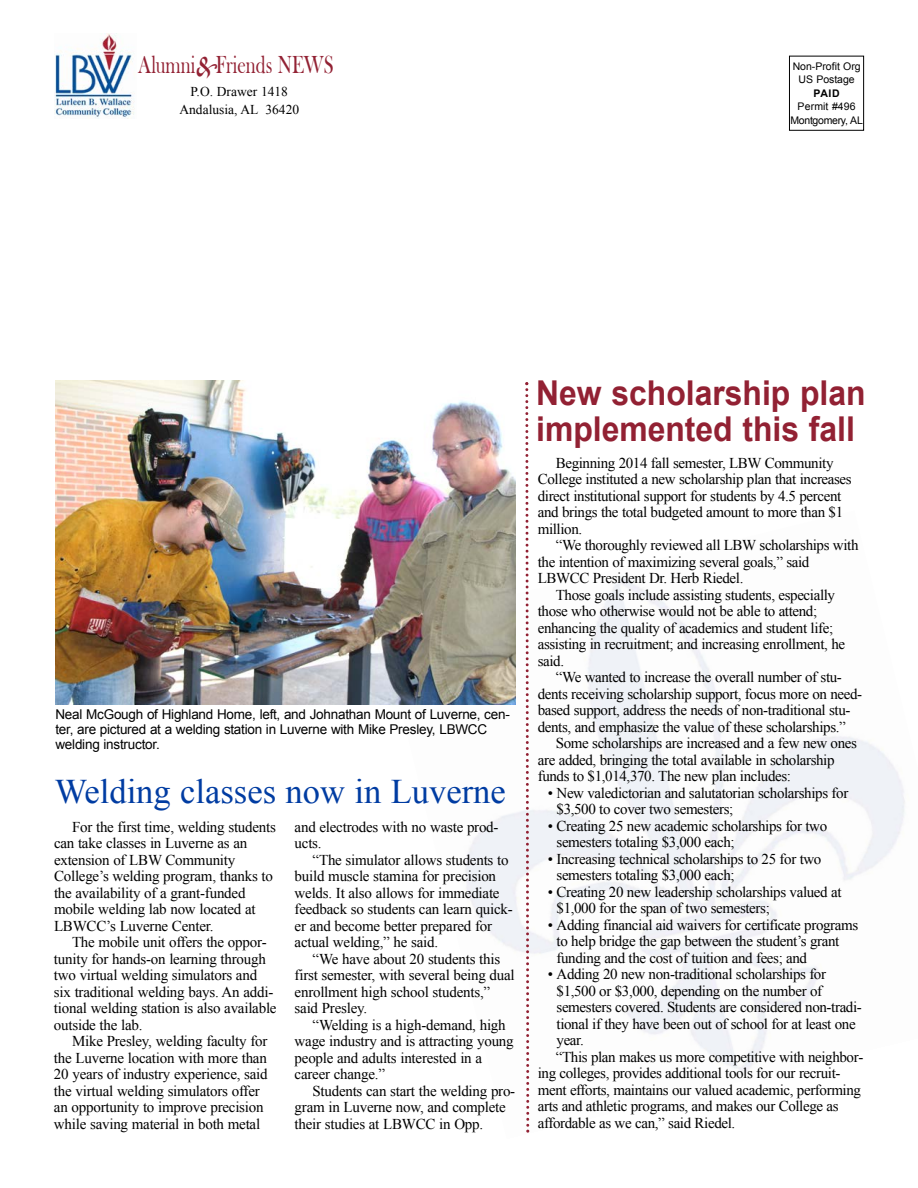
<style>
.page{position:relative;width:918px;height:1188px;background:#fff}
.page>*{position:absolute;margin:0;border:0;box-sizing:border-box;transform-origin:0 0}
.t1{font:34.5px "Times New Roman";color:#003ca2}
.t2{font:700 34.2px/36px "Arial";color:#922133;scale:.93 1}
.t3{font:25.35px "Bask Old Face";color:#922133;scale:.75 1}
.t4{font:15px/16.5px "Times New Roman";letter-spacing:-.025em;color:#000}
.t5{font:13.5px/15px "Arial";letter-spacing:-.015em;color:#000}
.t6{font:13.5px/18px "Times New Roman";color:#000;text-align:center}
.t7{font:10.5px/13.5px "Arial";letter-spacing:-.03em;color:#000;text-align:center}
.t8{font:10.5px/13.5px "Arial";color:#000;text-align:center}
.t9{font:700 10.5px "Arial";color:#000}
</style>
<div class="page">
<img style="left:381px;top:576px;width:524px;height:497px">
<img style="left:54px;top:34px;width:80px;height:84px">
<div style="left:789px;top:56px;width:75px;height:75px;border:1px solid #000"></div>
<img style="left:56px;top:381px;width:460px;height:323px">
<svg style="left:524px;top:382px;width:7px;height:751px"></svg>
<h3 class="t3" style="left:138px;top:54px;width:262px">Alumni Friends NEWS</h3>
<p class="t8" style="left:793px;top:59px;width:69px">Non-Profit Org<br>US Postage</p>
<p class="t9" style="left:814px;top:87px;width:28px">PAID</p>
<p class="t7" style="left:790px;top:100px;width:74px">Permit #496<br>Montgomery, AL</p>
<p class="t6" style="left:179px;top:82px;width:121px">P.O. Drawer 1418<br>Andalusia, AL 36420</p>
<p class="t5" style="left:55px;top:707px;width:456px">Neal McGough of Highland Home, left, and Johnathan Mount of Luverne, cen&shy;ter, are pictured at a welding station in Luverne with Mike Presley, LBWCC welding instructor.</p>
<h1 class="t1" style="left:55px;top:772px;width:453px">Welding classes now in Luverne</h1>
<p class="t4" style="left:54px;top:818px;width:224px;text-indent:18px">For the first time, welding students can take classes in Luverne as an extension of LBW Community<br>College’s welding program, thanks to the availability of a grant-funded mobile welding lab now located at<br>LBWCC’s Luverne Center.</p>
<p class="t4" style="left:54px;top:934px;width:224px;text-indent:18px">The mobile unit offers the oppor&shy;tunity for hands-on learning through two virtual welding simulators and six traditional welding bays. An addi&shy;tional welding station is also available outside the lab.</p>
<p class="t4" style="left:54px;top:1033px;width:215px;text-indent:18px">Mike Presley, welding faculty for the Luverne location with more than 20 years of industry experience, said the virtual welding simulators offer an opportunity to improve precision while saving material in both metal</p>
<p class="t4" style="left:295px;top:818px;width:205px">and electrodes with no waste prod&shy;ucts.</p>
<p class="t4" style="left:295px;top:851px;width:220px;text-indent:18px">“The simulator allows students to build muscle stamina for precision welds. It also allows for immediate feedback so students can learn quick&shy;er and become better prepared for actual welding,” he said.</p>
<p class="t4" style="left:295px;top:950px;width:222px;text-indent:18px">“We have about 20 students this first semester, with several being dual enrollment high school students,” said Presley.</p>
<p class="t4" style="left:295px;top:1016px;width:221px;text-indent:18px">“Welding is a high-demand, high wage industry and is attracting young people and adults interested in a career change.”</p>
<p class="t4" style="left:295px;top:1082px;width:222px;text-indent:18px">Students can start the welding pro&shy;gram in Luverne now, and complete their studies at LBWCC in Opp.</p>
<h2 class="t2" style="left:536px;top:375px;width:356px">New scholarship plan implemented this fall</h2>
<p class="t4" style="left:538px;top:454px;width:315px;text-indent:18px">Beginning 2014 fall semester, LBW Community College instituted a new scholarship plan that increases direct institutional support for students by 4.5 percent and brings the total budgeted amount to more than $1 million.</p>
<p class="t4" style="left:556px;top:537px;width:304px">“We thoroughly reviewed all LBW scholarships with</p>
<p class="t4" style="left:538px;top:553px;width:273px">the intention of maximizing several goals,” said</p>
<p class="t4" style="left:538px;top:570px;width:207px">LBWCC President Dr. Herb Riedel.</p>
<p class="t4" style="left:556px;top:586px;width:281px">Those goals include assisting students, especially</p>
<p class="t4" style="left:538px;top:603px;width:281px">those who otherwise would not be able to attend;</p>
<p class="t4" style="left:538px;top:619px;width:297px">enhancing the quality of academics and student life;</p>
<p class="t4" style="left:538px;top:636px;width:309px">assisting in recruitment; and increasing enrollment, he</p>
<p class="t4" style="left:538px;top:652px;width:28px">said.</p>
<p class="t4" style="left:556px;top:669px;width:288px">“We wanted to increase the overall number of stu-</p>
<p class="t4" style="left:538px;top:685px;width:326px">dents receiving scholarship support, focus more on need-</p>
<p class="t4" style="left:538px;top:702px;width:314px">based support, address the needs of non-traditional stu-</p>
<p class="t4" style="left:538px;top:718px;width:310px">dents, and emphasize the value of these scholarships.”</p>
<p class="t4" style="left:556px;top:735px;width:303px">Some scholarships are increased and a few new ones</p>
<p class="t4" style="left:538px;top:751px;width:298px">are added, bringing the total available in scholarship</p>
<p class="t4" style="left:538px;top:768px;width:255px">funds to $1,014,370. The new plan includes:</p>
<p class="t4" style="left:557px;top:784px;width:293px;text-indent:-9px">• New valedictorian and salutatorian scholarships for $3,500 to cover two semesters;</p>
<p class="t4" style="left:557px;top:817px;width:272px;text-indent:-9px">• Creating 25 new academic scholarships for two semesters totaling $3,000 each;</p>
<p class="t4" style="left:557px;top:850px;width:266px;text-indent:-9px">• Increasing technical scholarships to 25 for two semesters totaling $3,000 each;</p>
<p class="t4" style="left:557px;top:883px;width:287px;text-indent:-9px">• Creating 20 new leadership scholarships valued at $1,000 for the span of two semesters;</p>
<p class="t4" style="left:557px;top:916px;width:303px;text-indent:-9px">• Adding financial aid waivers for certificate programs to help bridge the gap between the student’s grant funding and the cost of tuition and fees; and</p>
<p class="t4" style="left:548px;top:966px;width:280px">• Adding 20 new non-traditional scholarships for</p>
<p class="t4" style="left:557px;top:982px;width:267px">$1,500 or $3,000, depending on the number of</p>
<p class="t4" style="left:557px;top:999px;width:307px">semesters covered. Students are considered non-tradi-</p>
<p class="t4" style="left:557px;top:1015px;width:301px">tional if they have been out of school for at least one</p>
<p class="t4" style="left:557px;top:1032px;width:29px">year.</p>
<p class="t4" style="left:556px;top:1048px;width:309px">“This plan makes us more competitive with neighbor-</p>
<p class="t4" style="left:538px;top:1065px;width:304px">ing colleges, provides additional tools for our recruit-</p>
<p class="t4" style="left:538px;top:1081px;width:325px">ment efforts, maintains our valued academic, performing</p>
<p class="t4" style="left:538px;top:1098px;width:302px">arts and athletic programs, and makes our College as</p>
<p class="t4" style="left:538px;top:1114px;width:199px">affordable as we can,” said Riedel.</p>
</div>
